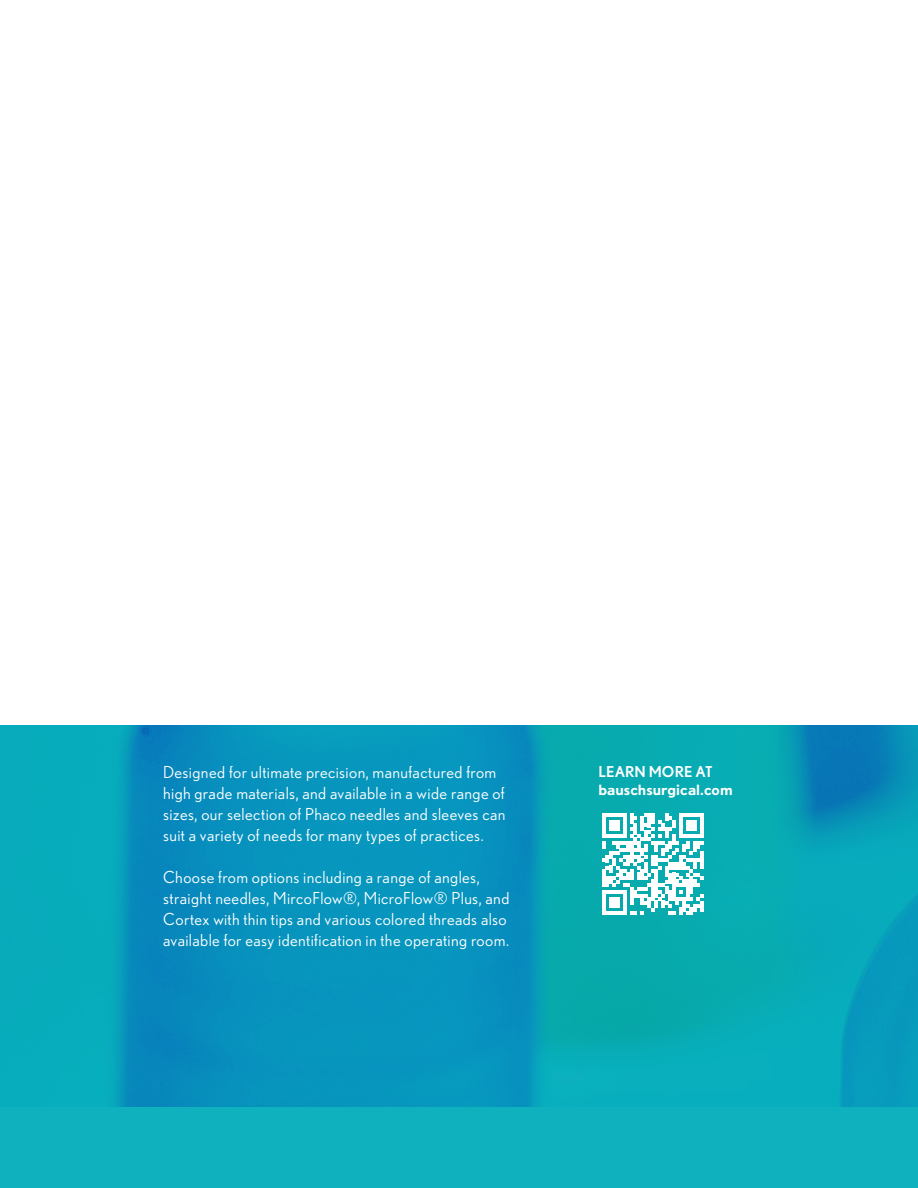
<style>
.page{position:relative;width:918px;height:1188px;background:#fff}
.page>*{position:absolute;margin:0;border:0;box-sizing:border-box;transform-origin:0 0}
.t1{font:16.5px/21px "Nobel";letter-spacing:.025em;color:#fff}
.t2{font:500 16.5px "Nobel BL";letter-spacing:.005em;color:#fff}
.t3{font:500 15px "Nobel BL";letter-spacing:.005em;color:#fff}
</style>
<div class="page">
<img style="left:0;top:726px;width:918px;height:381px">
<div style="left:0;top:1107px;width:918px;height:81px;background:#0fb1bf"></div>
<svg style="left:602px;top:813px;width:102px;height:102px"></svg>
<hr style="left:700px;top:901px;width:4px;height:10px;background:#fff">
<p class="t1" style="left:163px;top:761px;width:344px">Designed for ultimate precision, manufactured from high grade materials, and available in a wide range of sizes, our selection of Phaco needles and sleeves can suit a variety of needs for many types of practices.</p>
<p class="t1" style="left:163px;top:866px;width:348px">Choose from options including a range of angles, straight needles, MircoFlow®, MicroFlow® Plus, and Cortex with thin tips and various colored threads also available for easy identification in the operating room.</p>
<p class="t3" style="left:598px;top:762px;width:116px">LEARN MORE AT</p>
<p class="t2" style="left:598px;top:779px;width:136px">bauschsurgical.com</p>
</div>
